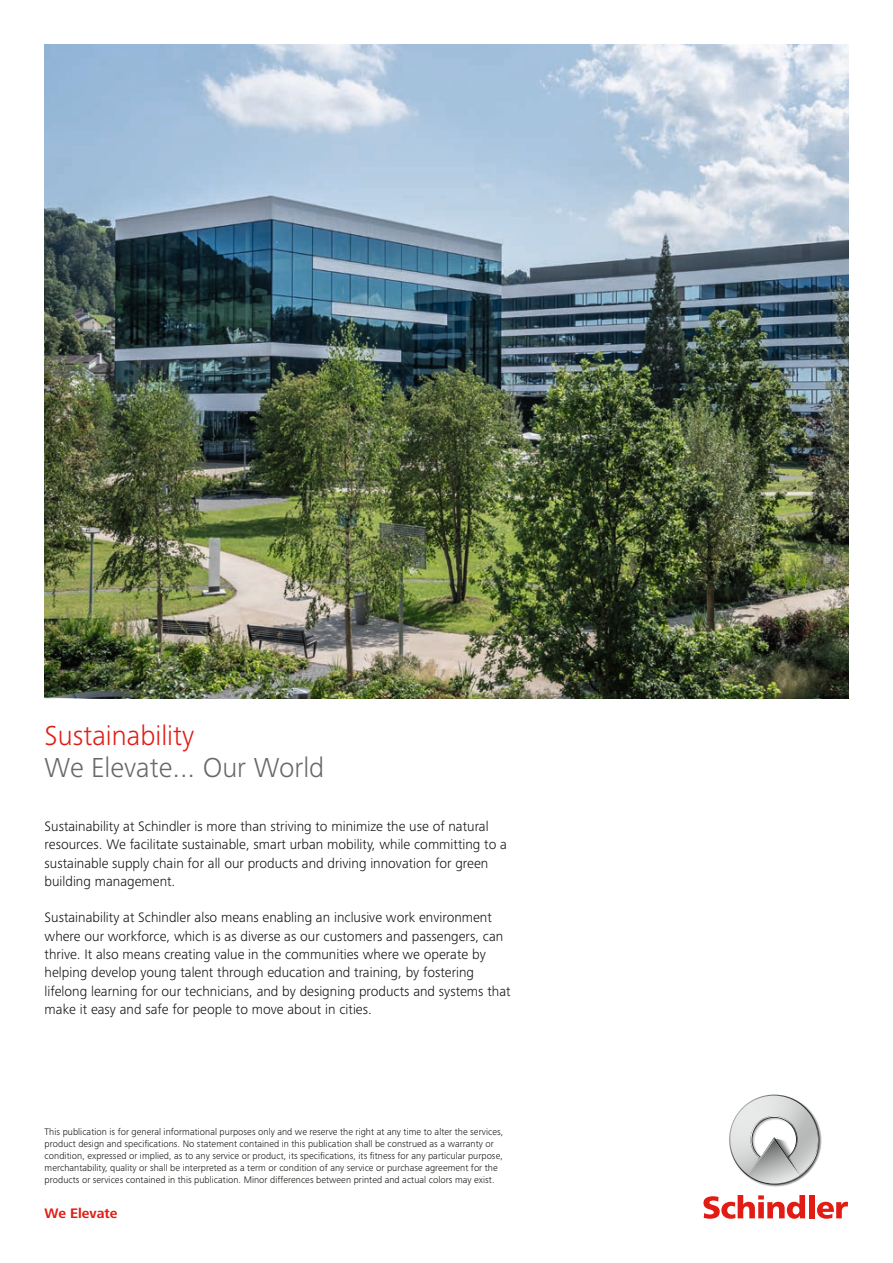
<style>
.page{position:relative;width:893px;height:1263px;background:#fff}
.page>*{position:absolute;margin:0;border:0;box-sizing:border-box;transform-origin:0 0}
.t1{font:300 28.5px "Frutiger Next LTW1 G";color:#676968}
.t2{font:300 28.5px "Frutiger Next LTW1 G";color:#e11c15}
.Fliesstext{font:300 14.25px/18.3px "Frutiger Next LTW1 G";color:#11110f}
.Text_9_5_pt_bold_red{font:700 14.25px "Frutiger Next LTW1 G";color:#e11c15}
.Text_9_5_pt_light_black{font:300 9.75px/12.1px "Frutiger Next LTW1 G";letter-spacing:.005em;color:#11110f}
</style>
<div class="page">
<svg style="left:703px;top:1195px;width:102px;height:24px"></svg>
<div style="left:809px;top:1195px;width:5px;height:23px;background:#e11c15"></div>
<svg style="left:817px;top:1202px;width:31px;height:17px"></svg>
<svg style="left:729px;top:1095px;width:90px;height:89px"></svg>
<img style="left:45px;top:45px;width:803px;height:654px">
<p class="t2" style="left:45px;top:720px;width:151px">Sustainability</p>
<p class="t1" style="left:45px;top:751px;width:281px">We Elevate... Our World</p>
<p class="Fliesstext" style="left:45px;top:817px;width:464px">Sustainability at Schindler is more than striving to minimize the use of natural resources. We facilitate sustainable, smart urban mobility, while committing to a sustainable supply chain for all our products and driving innovation for green building management.</p>
<p class="Fliesstext" style="left:45px;top:908px;width:467px">Sustainability at Schindler also means enabling an inclusive work environment where our workforce, which is as diverse as our customers and passengers, can thrive. It also means creating value in the communities where we operate by helping develop young talent through education and training, by fostering lifelong learning for our technicians, and by designing products and systems that make it easy and safe for people to move about in cities.</p>
<p class="Text_9_5_pt_light_black" style="left:45px;top:1125px;width:460px">This publication is for general informational purposes only and we reserve the right at any time to alter the services, product design and specifications. No statement contained in this publication shall be construed as a warranty or condition, expressed or implied, as to any service or product, its specifications, its fitness for any particular purpose, merchantability, quality or shall be interpreted as a term or condition of any service or purchase agreement for the products or services contained in this publication. Minor differences between printed and actual colors may exist.</p>
<p class="Text_9_5_pt_bold_red" style="left:45px;top:1205px;width:74px">We Elevate</p>
</div>
